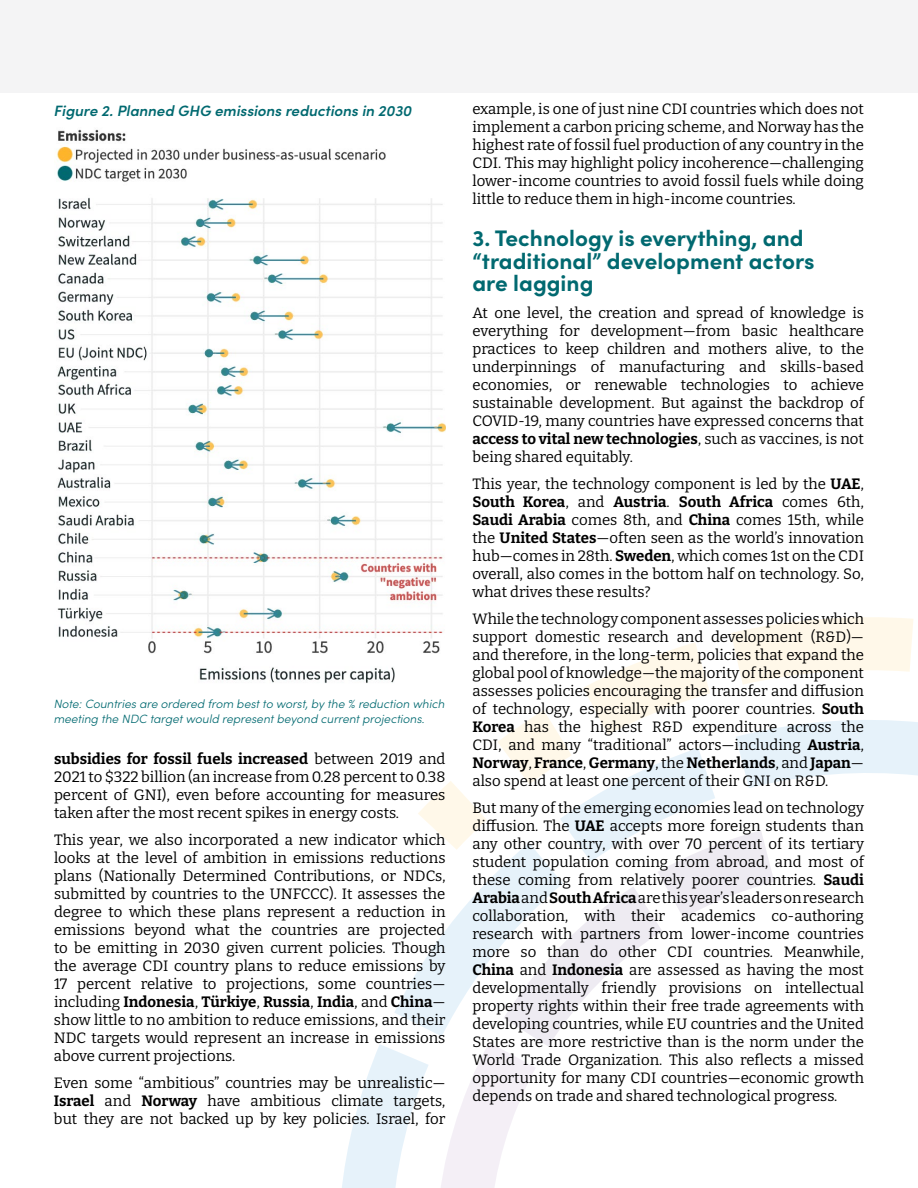
<style>
.page{position:relative;width:918px;height:1188px;background:#fff}
.page>*{position:absolute;margin:0;border:0;box-sizing:border-box;transform-origin:0 0}
.t1{font:700 22.5px/22.5px "Sofia Pro";color:#016970}
.t2{font:15px/18px "Bitter";color:#000;text-align:justify}
.t3{font:italic 600 15px "Sofia Pro";color:#016970}
.t4{font:italic 300 12px/15px "Sofia Pro";color:#016970}
.s1{font-weight:700}
</style>
<div class="page">
<svg style="left:342px;top:617px;width:576px;height:571px"></svg>
<div style="left:0;top:0;width:918px;height:92px;background:#f4f4f5"></div>
<img style="left:57px;top:129px;width:389px;height:560px">
<p class="t3" style="left:54px;top:99px;width:359px">Figure 2. Planned GHG emissions reductions in 2030</p>
<p class="t4" style="left:54px;top:695px;width:392px">Note: Countries are ordered from best to worst, by the % reduction which meeting the NDC target would represent beyond current projections.</p>
<p class="t2" style="left:54px;top:750px;width:393px"><span class="s1">subsidies for fossil fuels increased</span> between 2019 and 2021 to $322 billion (an increase from 0.28 percent to 0.38 percent of GNI), even before accounting for measures taken after the most recent spikes in energy costs.</p>
<p class="t2" style="left:54px;top:831px;width:393px">This year, we also incorporated a new indicator which looks at the level of ambition in emissions reductions plans (Nationally Determined Contributions, or NDCs, submitted by countries to the UNFCCC). It assesses the degree to which these plans represent a reduction in emissions beyond what the countries are projected to be emitting in 2030 given current policies. Though the average CDI country plans to reduce emissions by 17 percent relative to projections, some countries— including <span class="s1">Indonesia</span>, <span class="s1">Türkiye</span>, <span class="s1">Russia</span>, <span class="s1">India</span>, and <span class="s1">China</span>— show little to no ambition to reduce emissions, and their NDC targets would represent an increase in emissions above current projections.</p>
<p class="t2" style="left:54px;top:1074px;width:393px">Even some “ambitious” countries may be unrealistic— <span class="s1">Israel</span> and <span class="s1">Norway</span> have ambitious climate targets, but they are not backed up by key policies. Israel, for</p>
<p class="t2" style="left:472px;top:100px;width:393px">example, is one of just nine CDI countries which does not implement a carbon pricing scheme, and Norway has the highest rate of fossil fuel production of any country in the CDI. This may highlight policy incoherence—challenging lower-income countries to avoid fossil fuels while doing little to reduce them in high-income countries.</p>
<h1 class="t1" style="left:472px;top:225px;width:344px">3. Technology is everything, and “traditional” development actors are lagging</h1>
<p class="t2" style="left:472px;top:304px;width:393px">At one level, the creation and spread of knowledge is everything for development—from basic healthcare practices to keep children and mothers alive, to the underpinnings of manufacturing and skills-based economies, or renewable technologies to achieve sustainable development. But against the backdrop of COVID-19, many countries have expressed concerns that <span class="s1">access to vital new technologies</span>, such as vaccines, is not being shared equitably.</p>
<p class="t2" style="left:472px;top:475px;width:393px">This year, the technology component is led by the <span class="s1">UAE</span>, <span class="s1">South Korea</span>, and <span class="s1">Austria</span>. <span class="s1">South Africa</span> comes 6th, <span class="s1">Saudi Arabia</span> comes 8th, and <span class="s1">China</span> comes 15th, while the <span class="s1">United States</span>—often seen as the world’s innovation hub—comes in 28th. <span class="s1">Sweden</span>, which comes 1st on the CDI overall, also comes in the bottom half on technology. So, what drives these results?</p>
<p class="t2" style="left:472px;top:610px;width:393px">While the technology component assesses policies which support domestic research and development (R&amp;D)— and therefore, in the long-term, policies that expand the global pool of knowledge—the majority of the component assesses policies encouraging the transfer and diffusion of technology, especially with poorer countries. <span class="s1">South Korea</span> has the highest R&amp;D expenditure across the CDI, and many “traditional” actors—including <span class="s1">Austria</span>, <span class="s1">Norway</span>, <span class="s1">France</span>, <span class="s1">Germany</span>, the <span class="s1">Netherlands</span>, and <span class="s1">Japan</span>— also spend at least one percent of their GNI on R&amp;D.</p>
<p class="t2" style="left:472px;top:799px;width:393px">But many of the emerging economies lead on technology diffusion. The <span class="s1">UAE</span> accepts more foreign students than any other country, with over 70 percent of its tertiary student population coming from abroad, and most of these coming from relatively poorer countries. <span class="s1">Saudi Arabia</span> and <span class="s1">South Africa</span> are this year’s leaders on research collaboration, with their academics co-authoring research with partners from lower-income countries more so than do other CDI countries. Meanwhile, <span class="s1">China</span> and <span class="s1">Indonesia</span> are assessed as having the most developmentally friendly provisions on intellectual property rights within their free trade agreements with developing countries, while EU countries and the United States are more restrictive than is the norm under the World Trade Organization. This also reflects a missed opportunity for many CDI countries—economic growth depends on trade and shared technological progress.</p>
</div>
